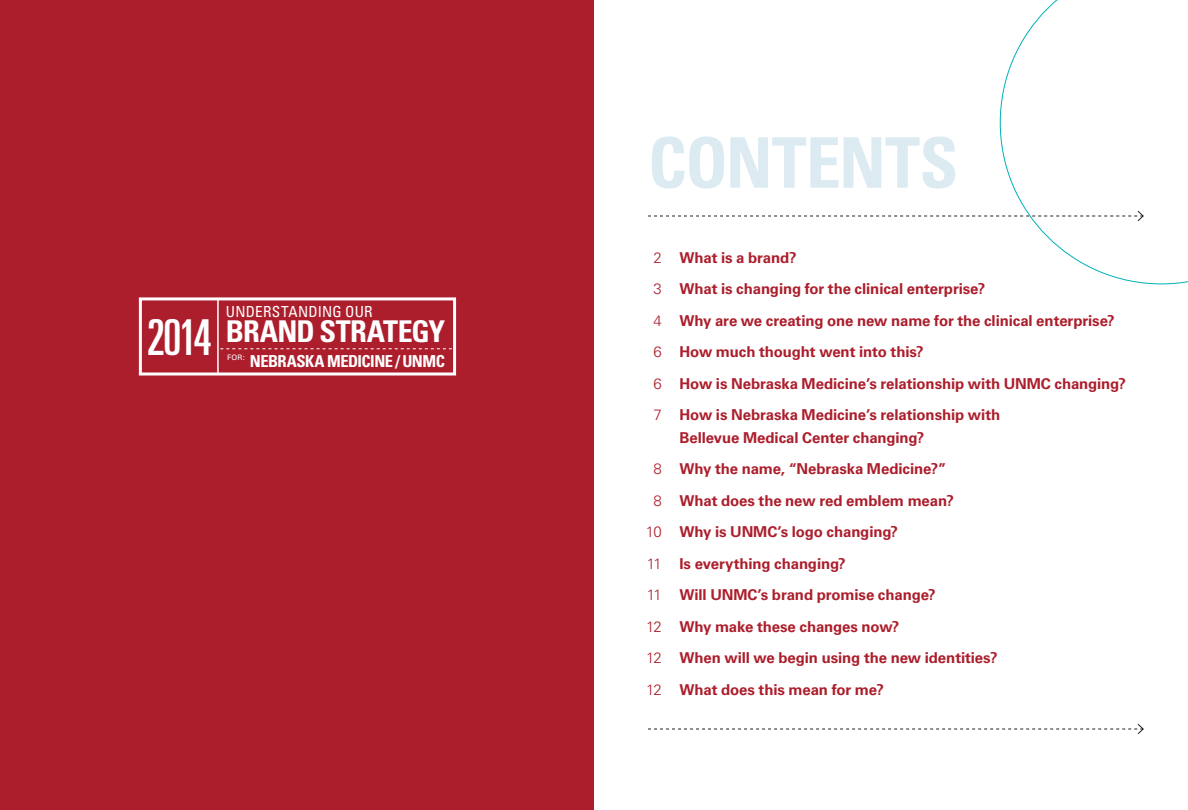
<style>
.page{position:relative;width:1188px;height:810px;background:#fff}
.page>*{position:absolute;margin:0;border:0;box-sizing:border-box;transform-origin:0 0}
.t1{font:700 condensed 69.75px "Univers LT Std";letter-spacing:-.01em;color:#dcebf2}
.t2{font:ultra-condensed 49.5px "Univers LT Std";color:#fff}
.t3{font:700 condensed 30px "Univers LT Std";letter-spacing:-.015em;color:#fff}
.t4{font:700 condensed 16.5px "Univers LT Std";letter-spacing:-.03em;color:#fff}
.t5{font:condensed 15.15px "Univers LT Std";letter-spacing:.01em;color:#fff}
.t6{font:700 15px/31.5px "Univers LT Std";letter-spacing:-.005em;color:#ac1e2c}
.t7{font:7.5px "Univers LT Std";color:#fff}
.s1{font-weight:300}
</style>
<div class="page">
<div style="left:0;top:0;width:594px;height:455px;background:#ac1e2c"></div>
<div style="left:0;top:303px;width:347px;height:507px;background:#ac1e2c"></div>
<div style="left:346px;top:455px;width:248px;height:355px;background:#ac1e2c"></div>
<svg style="left:648px;top:215px;width:352px;height:2px"></svg>
<svg style="left:648px;top:724px;width:496px;height:10px"></svg>
<svg style="left:1000px;top:0;width:188px;height:284px"></svg>
<div style="left:139px;top:297px;width:317px;height:79px;background:#ac1e2c;border:3px solid #fff"></div>
<svg style="left:220px;top:348px;width:232px;height:1px"></svg>
<hr style="left:217px;top:299px;width:2px;height:75px;background:#fff">
<h2 class="t2" style="left:147px;top:309px;width:66px">2014</h2>
<p class="t5" style="left:226px;top:302px;width:148px">UNDERSTANDING OUR</p>
<h3 class="t3" style="left:226px;top:313px;width:221px">BRAND STRATEGY</h3>
<p class="t4" style="left:250px;top:351px;width:196px">NEBRASKA MEDICINE / UNMC</p>
<p class="t7" style="left:227px;top:353px;width:19px">FOR:</p>
<h1 class="t1" style="left:648px;top:120px;width:312px">CONTENTS</h1>
<p class="t6" style="left:653px;top:242px;width:474px"><span class="s1">2</span> What is a brand?<br><span class="s1">3</span> What is changing for the clinical enterprise?<br><span class="s1">4</span> Why are we creating one new name for the clinical enterprise?<br><span class="s1">6</span> How much thought went into this?<br><span class="s1">6</span> How is Nebraska Medicine’s relationship with UNMC changing?<br><span class="s1">7</span> How is Nebraska Medicine’s relationship with</p>
<p class="t6" style="left:680px;top:422px;width:246px">Bellevue Medical Center changing?</p>
<p class="t6" style="left:653px;top:453px;width:294px"><span class="s1">8</span> Why the name, “Nebraska Medicine?”</p>
<p class="t6" style="left:653px;top:485px;width:302px"><span class="s1">8</span> What does the new red emblem mean?</p>
<p class="t6" style="left:646px;top:516px;width:254px"><span class="s1">10</span> Why is UNMC’s logo changing?</p>
<p class="t6" style="left:647px;top:548px;width:201px"><span class="s1">11</span> Is everything changing?</p>
<p class="t6" style="left:647px;top:579px;width:290px"><span class="s1">11</span> Will UNMC’s brand promise change?</p>
<p class="t6" style="left:646px;top:611px;width:255px"><span class="s1">12</span> Why make these changes now?</p>
<p class="t6" style="left:646px;top:642px;width:353px"><span class="s1">12</span> When will we begin using the new identities?</p>
<p class="t6" style="left:646px;top:674px;width:239px"><span class="s1">12</span> What does this mean for me?</p>
</div>
